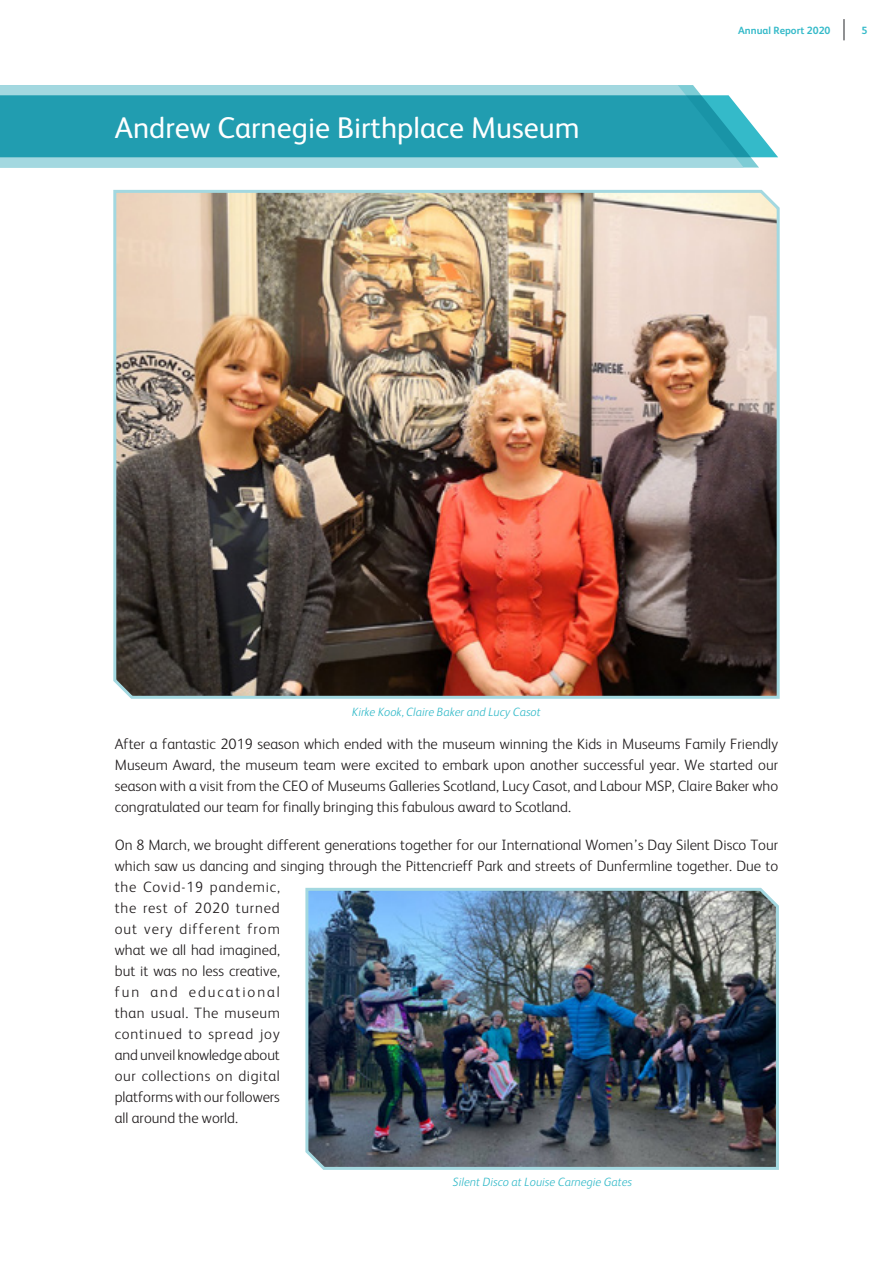
<style>
.page{position:relative;width:893px;height:1263px;background:#fff}
.page>*{position:absolute;margin:0;border:0;box-sizing:border-box;transform-origin:0 0}
.t1{font:30px "FS Albert";color:#fff}
.t2{font:300 15px/21px "FS Albert";color:#231f20;text-align:justify}
.t3{font:italic 300 12px "FS Albert";color:#34bac9}
.t4{font:700 10.5px "FS Albert";color:#34bac9}
</style>
<div class="page">
<svg style="left:0;top:85px;width:744px;height:83px;fill:#a3d8e0"></svg>
<svg style="left:0;top:95px;width:778px;height:62px;fill:#219db0"></svg>
<img style="left:305px;top:887px;width:474px;height:283px">
<img style="left:113px;top:189px;width:667px;height:510px">
<hr style="left:843px;top:19px;width:2px;height:21px;background:#6c6d70">
<h1 class="t1" style="left:115px;top:111px;width:466px">Andrew Carnegie Birthplace Museum</h1>
<p class="t4" style="left:738px;top:24px;width:94px">Annual Report 2020</p>
<p class="t4" style="left:862px;top:24px;width:7px">5</p>
<p class="t3" style="left:352px;top:705px;width:190px">Kirke Kook, Claire Baker and Lucy Casot</p>
<p class="t2" style="left:115px;top:733px;width:665px">After a fantastic 2019 season which ended with the museum winning the Kids in Museums Family Friendly Museum Award, the museum team were excited to embark upon another successful year. We started our season with a visit from the CEO of Museums Galleries Scotland, Lucy Casot, and Labour MSP, Claire Baker who congratulated our team for finally bringing this fabulous award to Scotland.</p>
<p class="t2" style="left:115px;top:834px;width:665px;text-align:left">On 8 March, we brought different generations together for our International Women’s Day Silent Disco Tour which saw us dancing and singing through the Pittencrieff Park and streets of Dunfermline together. Due to the Covid-19 pandemic,<br>the rest of 2020 turned<br>out very different from<br>what we all had imagined,<br>but it was no less creative,<br>fun and educational<br>than usual. The museum<br>continued to spread joy<br>and unveil knowledge about<br>our collections on digital<br>platforms with our followers<br>all around the world.</p>
<p class="t3" style="left:453px;top:1175px;width:181px">Silent Disco at Louise Carnegie Gates</p>
</div>
